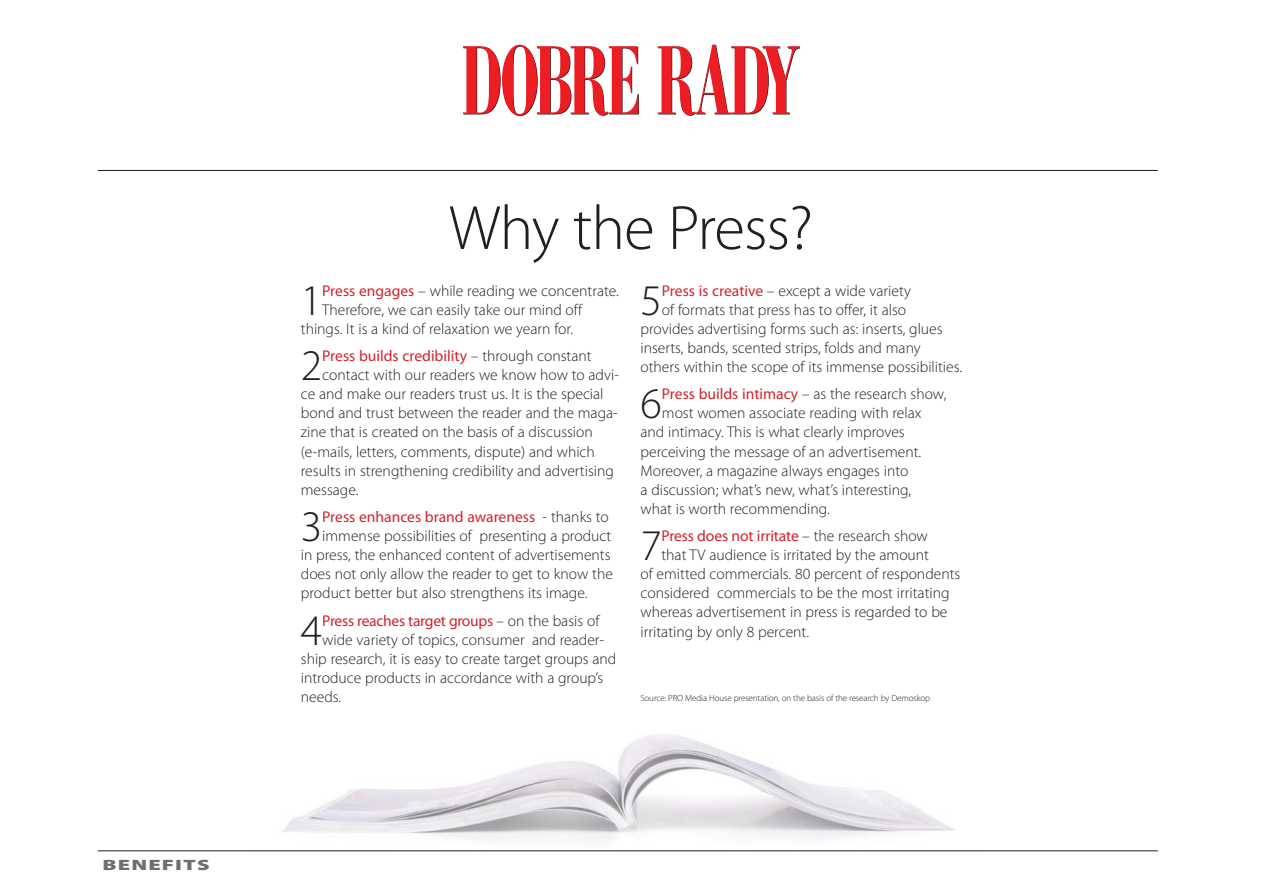
<style>
.page{position:relative;width:1263px;height:893px;background:#fff}
.page>*{position:absolute;margin:0;border:0;box-sizing:border-box;transform-origin:0 0}
.t1{font:300 63px "Myriad Pro";letter-spacing:-.015em;color:#231f20}
.t2{font:300 43.8px "Myriad Pro";color:#231f20}
.t3{font:300 15.6px "Myriad Pro";color:#231f20}
.t4{font:15.6px "Myriad Pro";letter-spacing:-.005em;color:#d2232a}
.t5{font:900 15px "Myriad Pro";letter-spacing:.05em;color:#6d6e71;scale:1.5 1}
.t6{font:300 9px "Myriad Pro";letter-spacing:-.01em;color:#231f20}
.s1{font-weight:400;color:#d2232a}
.s2{font-weight:300;color:#231f20}
</style>
<div class="page">
<svg style="left:463px;top:45px;width:176px;height:71px"></svg>
<svg style="left:658px;top:45px;width:142px;height:71px"></svg>
<hr style="left:98px;top:170px;width:1060px;height:1px;background:#231f20">
<hr style="left:98px;top:850px;width:1060px;height:1px;background:#231f20">
<img style="left:253px;top:734px;width:724px;height:118px">
<p class="t5" style="left:102px;top:854px;width:73px">BENEFITS</p>
<h1 class="t1" style="left:449px;top:190px;width:366px">Why the Press?</h1>
<h2 class="t2" style="left:301px;top:274px;width:23px">1</h2>
<p class="t3" style="left:322px;top:281px;width:298px"><span class="s1">Press engages</span> – while reading we concentrate.</p>
<p class="t3" style="left:322px;top:300px;width:261px">Therefore, we can easily take our mind off</p>
<p class="t3" style="left:301px;top:319px;width:274px">things. It is a kind of relaxation we yearn for.</p>
<h2 class="t2" style="left:301px;top:339px;width:23px">2</h2>
<p class="t4" style="left:322px;top:346px;width:271px">Press builds credibility <span class="s2">– through constant</span></p>
<p class="t3" style="left:322px;top:366px;width:298px">contact with our readers we know how to advi-</p>
<p class="t3" style="left:301px;top:385px;width:304px">ce and make our readers trust us. It is the special</p>
<p class="t3" style="left:301px;top:404px;width:318px">bond and trust between the reader and the maga-</p>
<p class="t3" style="left:301px;top:423px;width:293px">zine that is created on the basis of a discussion</p>
<p class="t3" style="left:301px;top:442px;width:296px">(e-mails, letters, comments, dispute) and which</p>
<p class="t3" style="left:301px;top:461px;width:315px">results in strengthening credibility and advertising</p>
<p class="t3" style="left:301px;top:480px;width:59px">message.</p>
<h2 class="t2" style="left:301px;top:500px;width:23px">3</h2>
<p class="t4" style="left:322px;top:507px;width:288px">Press enhances brand awareness <span class="s2">- thanks to</span></p>
<p class="t3" style="left:322px;top:527px;width:291px">immense possibilities of presenting a product</p>
<p class="t3" style="left:301px;top:546px;width:311px">in press, the enhanced content of advertisements</p>
<p class="t3" style="left:301px;top:565px;width:314px">does not only allow the reader to get to know the</p>
<p class="t3" style="left:301px;top:584px;width:288px">product better but also strengthens its image.</p>
<h2 class="t2" style="left:301px;top:604px;width:23px">4</h2>
<p class="t4" style="left:322px;top:611px;width:279px">Press reaches target groups <span class="s2">– on the basis of</span></p>
<p class="t3" style="left:322px;top:630px;width:283px">wide variety of topics, consumer and reader-</p>
<p class="t3" style="left:301px;top:649px;width:317px">ship research, it is easy to create target groups and</p>
<p class="t3" style="left:301px;top:669px;width:304px">introduce products in accordance with a group’s</p>
<p class="t3" style="left:301px;top:688px;width:42px">needs.</p>
<h2 class="t2" style="left:640px;top:274px;width:23px">5</h2>
<p class="t3" style="left:662px;top:281px;width:251px"><span class="s1">Press is creative</span> – except a wide variety</p>
<p class="t3" style="left:662px;top:300px;width:246px">of formats that press has to offer, it also</p>
<p class="t3" style="left:640px;top:319px;width:304px">provides advertising forms such as: inserts, glues</p>
<p class="t3" style="left:640px;top:338px;width:282px">inserts, bands, scented strips, folds and many</p>
<p class="t3" style="left:640px;top:357px;width:323px">others within the scope of its immense possibilities.</p>
<h2 class="t2" style="left:640px;top:377px;width:23px">6</h2>
<p class="t4" style="left:662px;top:384px;width:286px">Press builds intimacy <span class="s2">– as the research show,</span></p>
<p class="t3" style="left:662px;top:404px;width:261px">most women associate reading with relax</p>
<p class="t3" style="left:640px;top:423px;width:266px">and intimacy. This is what clearly improves</p>
<p class="t3" style="left:640px;top:442px;width:282px">perceiving the message of an advertisement.</p>
<p class="t3" style="left:640px;top:461px;width:269px">Moreover, a magazine always engages into</p>
<p class="t3" style="left:640px;top:480px;width:272px">a discussion; what’s new, what’s interesting,</p>
<p class="t3" style="left:640px;top:499px;width:191px">what is worth recommending.</p>
<h2 class="t2" style="left:640px;top:519px;width:23px">7</h2>
<p class="t4" style="left:661px;top:526px;width:268px">Press does not irritate <span class="s2">– the research show</span></p>
<p class="t3" style="left:661px;top:546px;width:269px">that TV audience is irritated by the amount</p>
<p class="t3" style="left:640px;top:565px;width:321px">of emitted commercials. 80 percent of respondents</p>
<p class="t3" style="left:640px;top:584px;width:311px">considered commercials to be the most irritating</p>
<p class="t3" style="left:640px;top:603px;width:309px">whereas advertisement in press is regarded to be</p>
<p class="t3" style="left:640px;top:622px;width:170px">irritating by only 8 percent.</p>
<p class="t6" style="left:640px;top:692px;width:291px">Source: PRO Media House presentation, on the basis of the research by Demoskop</p>
</div>
